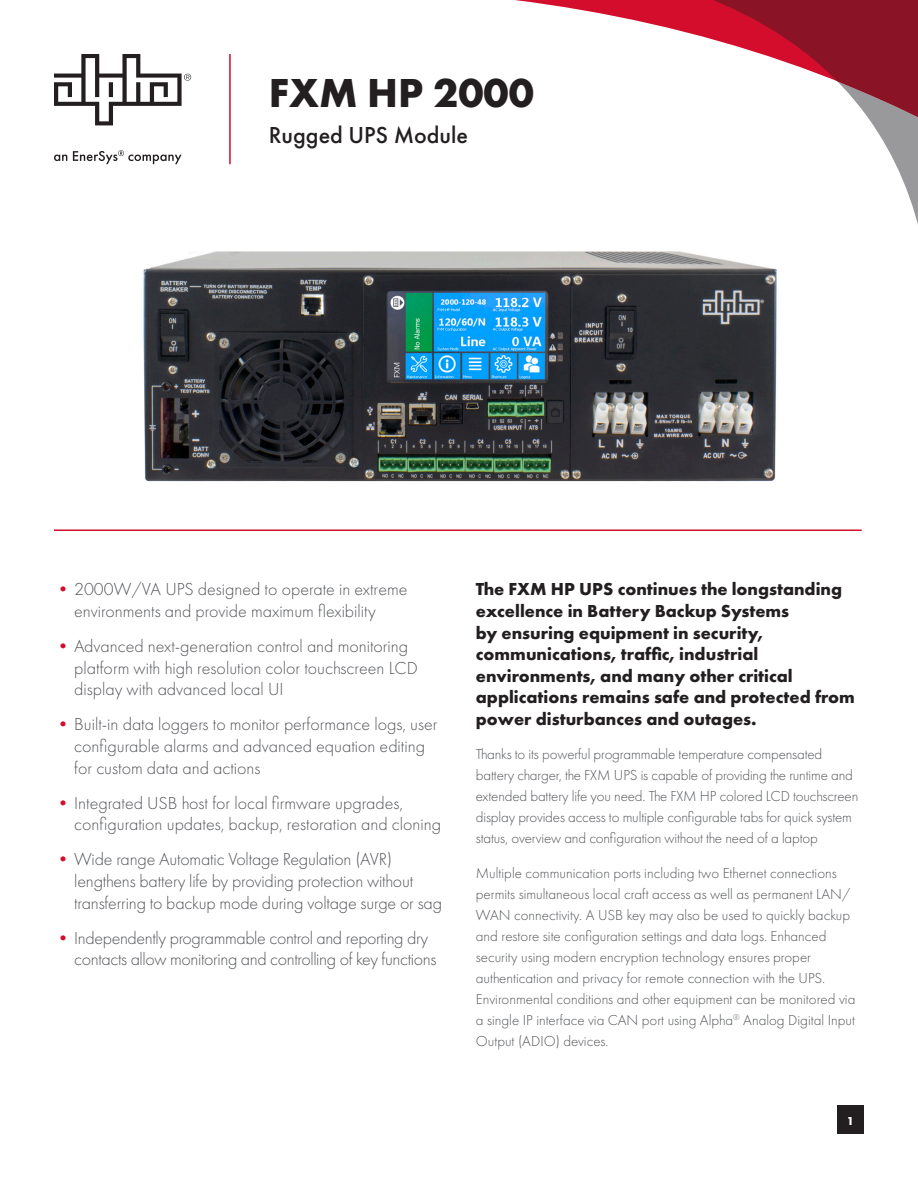
<style>
.page{position:relative;width:918px;height:1188px;background:#fff}
.page>*{position:absolute;margin:0;border:0;box-sizing:border-box;transform-origin:0 0}
.product_name{font:700 42px "Futura PT";color:#231f20}
.product_subline{font:500 24px "Futura PT";color:#231f20}
.t1{font:300 18px/21.6px "Futura PT";color:#54555a}
.product_description{font:700 18px/21.6px "Futura PT";color:#231f20}
.t2{font:300 18px/21.6px "Futura PT";letter-spacing:-.02em;color:#54555a}
.product_description-2{font:300 15px/21px "Futura PT";color:#54555a}
.t3{font:700 12px "Futura PT";color:#fff}
.s1{color:#d30d2b}
</style>
<div class="page">
<hr style="left:229px;top:54px;width:2px;height:110px;background:#d30d2b">
<div style="left:837px;top:1106px;width:27px;height:28px;background:#231f20"></div>
<svg style="left:515px;top:0;width:403px;height:215px"></svg>
<svg style="left:676px;top:0;width:242px;height:124px"></svg>
<svg style="left:54px;top:150px;width:128px;height:14px"></svg>
<svg style="left:54px;top:54px;width:137px;height:71px"></svg>
<hr style="left:54px;top:530px;width:808px;height:1px;background:#d30d2b">
<img style="left:143px;top:251px;width:634px;height:231px">
<p class="product_name" style="left:269px;top:66px;width:267px">FXM HP 2000</p>
<p class="product_subline" style="left:269px;top:120px;width:201px">Rugged UPS Module</p>
<p class="t1" style="left:74px;top:579px;width:335px;text-indent:-20px"><span class="s1">•</span>2000W/VA UPS designed to operate in extreme environments and provide maximum flexibility</p>
<p class="t1" style="left:74px;top:635px;width:345px;text-indent:-20px"><span class="s1">•</span>Advanced next-generation control and monitoring platform with high resolution color touchscreen LCD display with advanced local UI</p>
<p class="t1" style="left:74px;top:714px;width:365px;text-indent:-20px"><span class="s1">•</span>Built-in data loggers to monitor performance logs, user configurable alarms and advanced equation editing for custom data and actions</p>
<p class="t1" style="left:74px;top:792px;width:368px;text-indent:-20px"><span class="s1">•</span>Integrated USB host for local firmware upgrades, configuration updates, backup, restoration and cloning</p>
<p class="t1" style="left:74px;top:849px;width:369px;text-indent:-20px"><span class="s1">•</span>Wide range Automatic Voltage Regulation (AVR) lengthens battery life by providing protection without transferring to backup mode during voltage surge or sag</p>
<p class="t2" style="left:74px;top:927px;width:364px;text-indent:-20px"><span class="s1">•</span>Independently programmable control and reporting dry contacts allow monitoring and controlling of key functions</p>
<p class="product_description" style="left:476px;top:578px;width:381px">The FXM HP UPS continues the longstanding excellence in Battery Backup Systems<br>by ensuring equipment in security, communications, traffic, industrial environments, and many other critical applications remains safe and protected from power disturbances and outages.</p>
<p class="product_description-2" style="left:476px;top:744px;width:384px">Thanks to its powerful programmable temperature compensated battery charger, the FXM UPS is capable of providing the runtime and extended battery life you need. The FXM HP colored LCD touchscreen display provides access to multiple configurable tabs for quick system status, overview and configuration without the need of a laptop</p>
<p class="product_description-2" style="left:476px;top:863px;width:381px">Multiple communication ports including two Ethernet connections permits simultaneous local craft access as well as permanent LAN/ WAN connectivity. A USB key may also be used to quickly backup and restore site configuration settings and data logs. Enhanced security using modern encryption technology ensures proper authentication and privacy for remote connection with the UPS.<br>Environmental conditions and other equipment can be monitored via a single IP interface via CAN port using Alpha<sup>®</sup> Analog Digital Input Output (ADIO) devices.</p>
<p class="t3" style="left:847px;top:1113px;width:9px">1</p>
</div>
